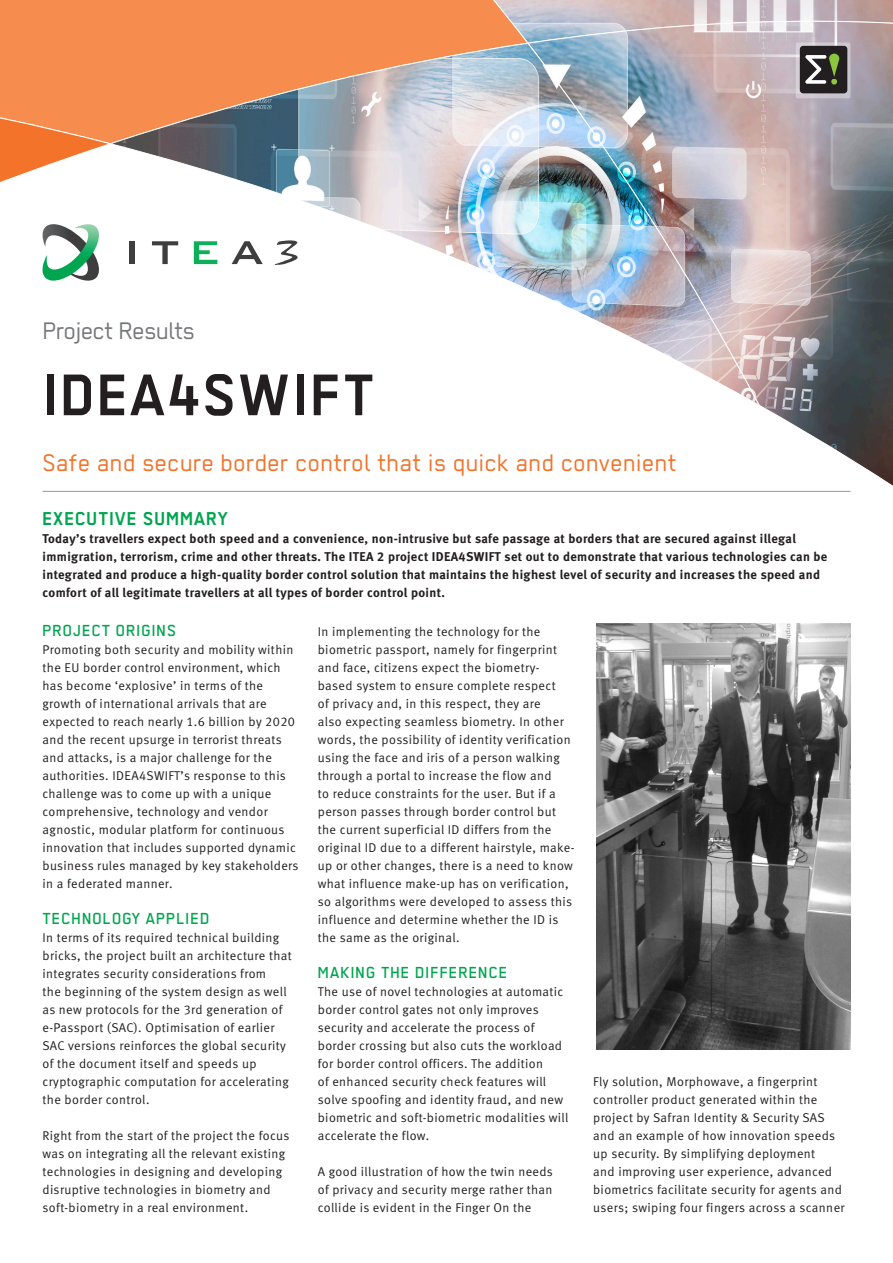
<style>
.page{position:relative;width:893px;height:1263px;background:#fff}
.page>*{position:absolute;margin:0;border:0;box-sizing:border-box;transform-origin:0 0}
.body{font:700 66px "Regular";letter-spacing:.01em;color:#231f20}
.body-2{font:27px "Regular";letter-spacing:.01em;color:#f3732a}
.body-3{font:27px "Regular";letter-spacing:-.02em;color:#76787b}
.header-1{font:700 21px "Regular";letter-spacing:.02em;color:#00a54f}
.header-1-2{font:500 18px "Regular";letter-spacing:.03em;color:#00a54f}
.body-4{font:12.75px/18px "Meta Normal LF";letter-spacing:.03em;color:#231f20}
.leader{font:12.75px/18px "Meta Bold LF";letter-spacing:.03em;color:#231f20}
</style>
<div class="page">
<svg style="left:526px;top:454px;width:367px;height:190px"></svg>
<img style="left:0;top:0;width:893px;height:454px">
<hr style="left:43px;top:491px;width:807px;height:1px;background:#939598">
<img style="left:596px;top:623px;width:254px;height:427px">
<p class="body-3" style="left:43px;top:316px;width:154px">Project Results</p>
<p class="body" style="left:43px;top:358px;width:335px">IDEA4SWIFT</p>
<p class="body-2" style="left:43px;top:448px;width:636px">Safe and secure border control that is quick and convenient</p>
<p class="header-1" style="left:43px;top:507px;width:187px">EXECUTIVE SUMMARY</p>
<p class="leader" style="left:43px;top:530px;width:786px">Today’s travellers expect both speed and a convenience, non-intrusive but safe passage at borders that are secured against illegal immigration, terrorism, crime and other threats. The ITEA 2 project IDEA4SWIFT set out to demonstrate that various technologies can be integrated and produce a high-quality border control solution that maintains the highest level of security and increases the speed and comfort of all legitimate travellers at all types of border control point.</p>
<p class="header-1-2" style="left:43px;top:620px;width:135px">PROJECT ORIGINS</p>
<p class="body-4" style="left:43px;top:640px;width:258px">Promoting both security and mobility within the EU border control environment, which has become ‘explosive’ in terms of the growth of international arrivals that are expected to reach nearly 1.6 billion by 2020 and the recent upsurge in terrorist threats and attacks, is a major challenge for the authorities. IDEA4SWIFT’s response to this challenge was to come up with a unique comprehensive, technology and vendor agnostic, modular platform for continuous innovation that includes supported dynamic business rules managed by key stakeholders in a federated manner.</p>
<p class="header-1-2" style="left:43px;top:908px;width:169px">TECHNOLOGY APPLIED</p>
<p class="body-4" style="left:43px;top:928px;width:251px">In terms of its required technical building bricks, the project built an architecture that integrates security considerations from<br>the beginning of the system design as well as new protocols for the 3rd generation of e-Passport (SAC). Optimisation of earlier SAC versions reinforces the global security of the document itself and speeds up cryptographic computation for accelerating the border control.</p>
<p class="body-4" style="left:43px;top:1126px;width:248px">Right from the start of the project the focus was on integrating all the relevant existing technologies in designing and developing disruptive technologies in biometry and soft-biometry in a real environment.</p>
<p class="body-4" style="left:318px;top:622px;width:258px">In implementing the technology for the biometric passport, namely for fingerprint and face, citizens expect the biometry&shy;based system to ensure complete respect<br>of privacy and, in this respect, they are<br>also expecting seamless biometry. In other words, the possibility of identity verification using the face and iris of a person walking through a portal to increase the flow and<br>to reduce constraints for the user. But if a person passes through border control but the current superficial ID differs from the original ID due to a different hairstyle, make&shy;up or other changes, there is a need to know what influence make-up has on verification, so algorithms were developed to assess this influence and determine whether the ID is the same as the original.</p>
<p class="header-1-2" style="left:318px;top:962px;width:192px">MAKING THE DIFFERENCE</p>
<p class="body-4" style="left:318px;top:982px;width:252px">The use of novel technologies at automatic border control gates not only improves security and accelerate the process of border crossing but also cuts the workload for border control officers. The addition<br>of enhanced security check features will solve spoofing and identity fraud, and new biometric and soft-biometric modalities will accelerate the flow.</p>
<p class="body-4" style="left:318px;top:1162px;width:237px;text-align:justify">A good illustration of how the twin needs of privacy and security merge rather than collide is evident in the Finger On the</p>
<p class="body-4" style="left:593px;top:1072px;width:253px">Fly solution, Morphowave, a fingerprint controller product generated within the project by Safran Identity &amp; Security SAS and an example of how innovation speeds up security. By simplifying deployment<br>and improving user experience, advanced biometrics facilitate security for agents and users; swiping four fingers across a scanner</p>
</div>
